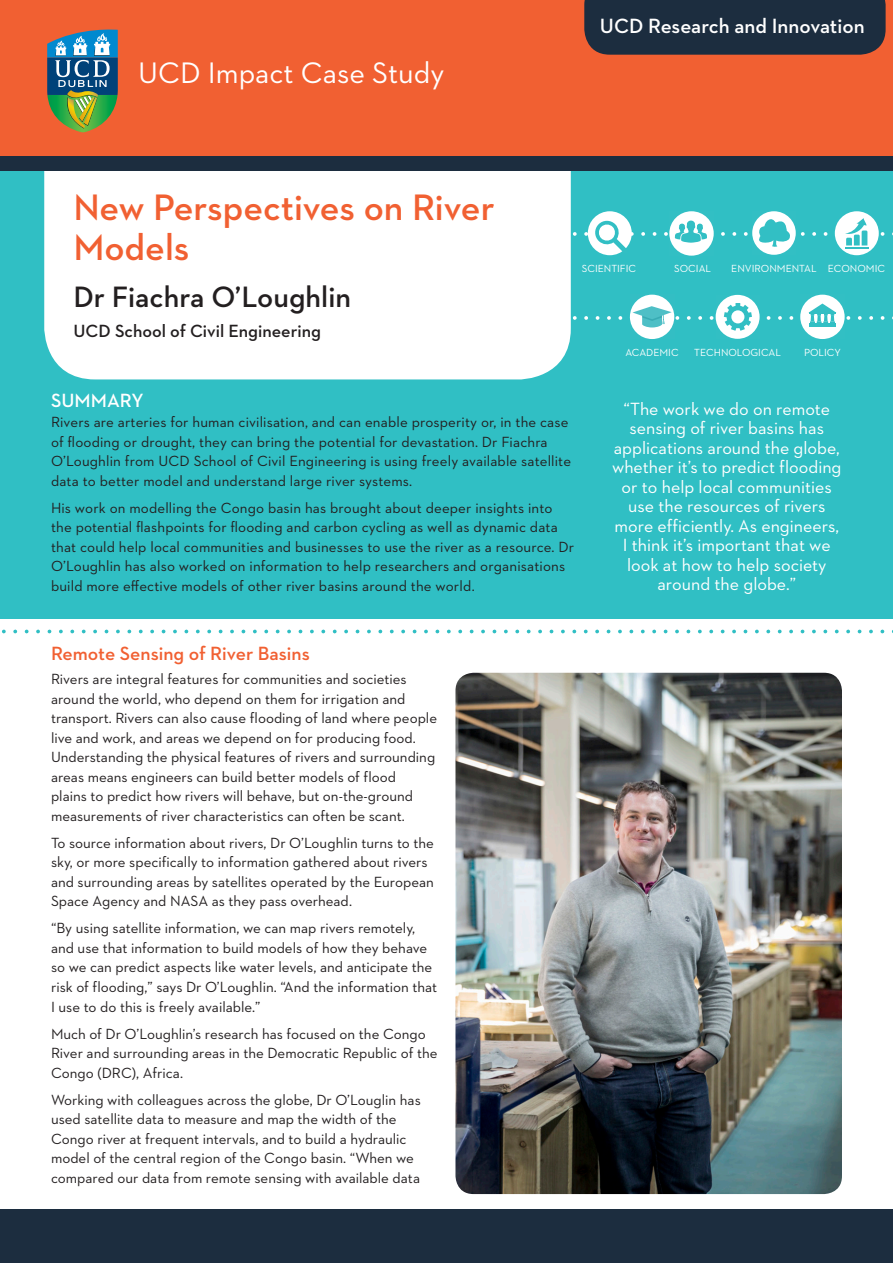
<style>
.page{position:relative;width:893px;height:1263px;background:#fff}
.page>*{position:absolute;margin:0;border:0;box-sizing:border-box;transform-origin:0 0}
.t1{font:600 37.5px/40.5px "Neutraface 2 Text";color:#f16032}
.t2{font:30.15px "Neutraface 2 Text";color:#fff}
.t3{font:600 30px "Neutraface 2 Text";color:#231f20}
.t4{font:600 21px "Neutraface 2 Text";color:#fff}
.t5{font:600 19.5px "Neutraface 2 Text";color:#f16032}
.t6{font:600 19.5px "Neutraface 2 Text";color:#fff}
.t7{font:18px/19.5px "Neutraface 2 Text";color:#fff;text-align:center}
.t8{font:600 18px "Neutraface 2 Text";color:#231f20}
.t9{font:15px/19.5px "Neutraface 2 Text";color:#231f20}
.t10{font:10.5px "Neutraface 2 Text";color:#fff}
</style>
<div class="page">
<div style="left:0;top:170px;width:893px;height:449px;background:#30bfc4"></div>
<div style="left:44px;top:59px;width:527px;height:320px;background:#fff;border-radius:51px"></div>
<div style="left:0;top:155px;width:893px;height:15px;background:#1c2d3f"></div>
<div style="left:0;top:0;width:893px;height:155px;background:#f16032"></div>
<div style="left:0;top:1210px;width:893px;height:53px;background:#1c2d3f"></div>
<svg style="left:2px;top:630px;width:891px;height:3px"></svg>
<div style="left:588px;top:211px;width:44px;height:44px;background:#fff;border-radius:50%"></div>
<div style="left:835px;top:211px;width:44px;height:44px;background:#fff;border-radius:50%"></div>
<div style="left:584px;top:0;width:302px;height:55px;background:#1c2d3f"></div>
<div style="left:752px;top:211px;width:44px;height:44px;background:#fff;border-radius:50%"></div>
<svg style="left:669px;top:211px;width:45px;height:45px"></svg>
<svg style="left:570px;top:218px;width:323px;height:36px"></svg>
<div style="left:716px;top:295px;width:44px;height:44px;background:#fff;border-radius:50%"></div>
<div style="left:800px;top:295px;width:45px;height:44px;background:#fff;border-radius:50%"></div>
<div style="left:630px;top:295px;width:44px;height:44px;background:#fff;border-radius:50%"></div>
<svg style="left:570px;top:303px;width:323px;height:28px"></svg>
<img style="left:455px;top:673px;width:387px;height:521px">
<img style="left:47px;top:30px;width:71px;height:102px">
<p class="t2" style="left:138px;top:54px;width:308px">UCD Impact Case Study</p>
<p class="t4" style="left:600px;top:13px;width:266px">UCD Research and Innovation</p>
<p class="t1" style="left:74px;top:186px;width:423px">New Perspectives on River<br>Models</p>
<p class="t3" style="left:74px;top:278px;width:279px">Dr Fiachra O’Loughlin</p>
<p class="t8" style="left:74px;top:319px;width:249px">UCD School of Civil Engineering</p>
<p class="t10" style="left:582px;top:262px;width:56px">SCIENTIFIC</p>
<p class="t10" style="left:828px;top:262px;width:59px">ECONOMIC</p>
<p class="t10" style="left:674px;top:262px;width:38px">SOCIAL</p>
<p class="t10" style="left:731px;top:262px;width:87px">ENVIRONMENTAL</p>
<p class="t10" style="left:625px;top:346px;width:55px">ACADEMIC</p>
<p class="t10" style="left:694px;top:346px;width:88px">TECHNOLOGICAL</p>
<p class="t10" style="left:804px;top:346px;width:38px">POLICY</p>
<p class="t6" style="left:51px;top:388px;width:94px">SUMMARY</p>
<p class="t9" style="left:51px;top:412px;width:522px">Rivers are arteries for human civilisation, and can enable prosperity or, in the case of flooding or drought, they can bring the potential for devastation. Dr Fiachra O’Loughlin from UCD School of Civil Engineering is using freely available satellite data to better model and understand large river systems.</p>
<p class="t9" style="left:51px;top:498px;width:525px">His work on modelling the Congo basin has brought about deeper insights into the potential flashpoints for flooding and carbon cycling as well as dynamic data that could help local communities and businesses to use the river as a resource. Dr O’Loughlin has also worked on information to help researchers and organisations build more effective models of other river basins around the world.</p>
<p class="t7" style="left:612px;top:398px;width:231px">“The work we do on remote sensing of river basins has applications around the globe, whether it’s to predict flooding or to help local communities use the resources of rivers more efficiently. As engineers,<br>I think it’s important that we look at how to help society around the globe.”</p>
<p class="t5" style="left:51px;top:641px;width:260px">Remote Sensing of River Basins</p>
<p class="t9" style="left:51px;top:669px;width:388px">Rivers are integral features for communities and societies around the world, who depend on them for irrigation and transport. Rivers can also cause flooding of land where people live and work, and areas we depend on for producing food.<br>Understanding the physical features of rivers and surrounding areas means engineers can build better models of flood<br>plains to predict how rivers will behave, but on-the-ground measurements of river characteristics can often be scant.</p>
<p class="t9" style="left:51px;top:833px;width:384px">To source information about rivers, Dr O’Loughlin turns to the sky, or more specifically to information gathered about rivers and surrounding areas by satellites operated by the European Space Agency and NASA as they pass overhead.</p>
<p class="t9" style="left:51px;top:918px;width:388px">“By using satellite information, we can map rivers remotely, and use that information to build models of how they behave so we can predict aspects like water levels, and anticipate the risk of flooding,” says Dr O’Loughlin. “And the information that I use to do this is freely available.”</p>
<p class="t9" style="left:51px;top:1023px;width:388px">Much of Dr O’Loughlin’s research has focused on the Congo<br>River and surrounding areas in the Democratic Republic of the<br>Congo (DRC), Africa.</p>
<p class="t9" style="left:51px;top:1089px;width:371px">Working with colleagues across the globe, Dr O’Louglin has used satellite data to measure and map the width of the Congo river at frequent intervals, and to build a hydraulic model of the central region of the Congo basin. “When we compared our data from remote sensing with available data</p>
</div>
